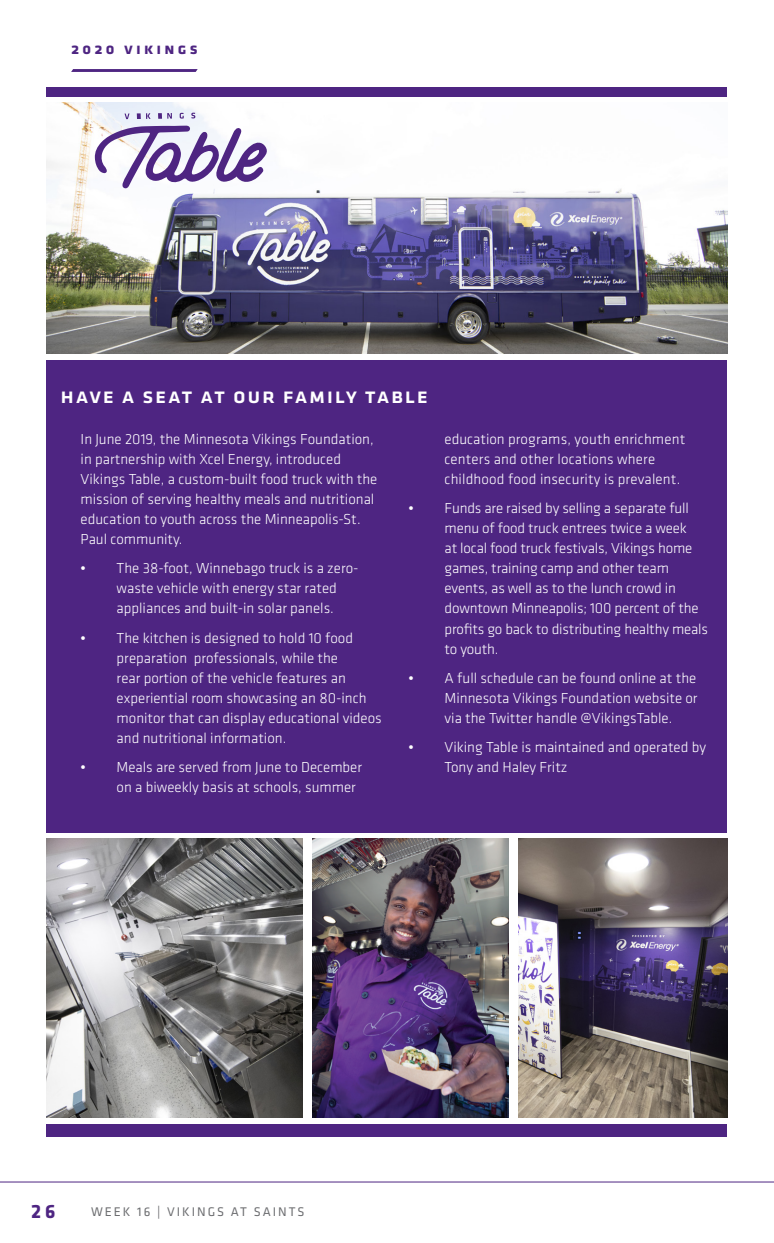
<style>
.page{position:relative;width:774px;height:1243px;background:#fff}
.page>*{position:absolute;margin:0;border:0;box-sizing:border-box;transform-origin:0 0}
.t1{font:500 22px "Klavika";letter-spacing:.075em;color:#fff}
.t2{font:700 20px "Klavika";color:#4e2582}
.t3{font:700 16px "Klavika";letter-spacing:.2em;color:#4e2582}
.t4{font:300 15px/20px "Klavika";color:#fff}
.t5{font:13px "Klavika";letter-spacing:.15em;color:#6c6d70}
.s1{font-family:"Times New Roman";font-weight:400}
</style>
<div class="page">
<hr style="left:0;top:1181px;width:774px;height:1px;background:#4e2582">
<svg style="left:71px;top:69px;width:127px;height:3px"></svg>
<div style="left:46px;top:88px;width:681px;height:1049px;background:#4e2582"></div>
<div style="left:44px;top:832px;width:683px;height:291px;background:#fff"></div>
<div style="left:32px;top:97px;width:705px;height:262px;background:#fff"></div>
<img style="left:46px;top:102px;width:681px;height:251px">
<svg style="left:95px;top:125px;width:172px;height:64px"></svg>
<svg style="left:124px;top:113px;width:5px;height:6px"></svg>
<svg style="left:137px;top:113px;width:14px;height:6px"></svg>
<svg style="left:158px;top:113px;width:14px;height:6px"></svg>
<svg style="left:180px;top:113px;width:4px;height:6px"></svg>
<svg style="left:191px;top:113px;width:4px;height:5px"></svg>
<img style="left:312px;top:838px;width:196px;height:278px">
<img style="left:46px;top:838px;width:257px;height:278px">
<img style="left:519px;top:838px;width:208px;height:278px">
<p class="t3" style="left:71px;top:37px;width:128px">2020 vikings</p>
<p class="t1" style="left:61px;top:381px;width:369px">have a seat at our family table</p>
<p class="t4" style="left:81px;top:429px;width:298px">In June 2019, the Minnesota Vikings Foundation, in partnership with Xcel Energy, introduced Vikings Table, a custom-built food truck with the mission of serving healthy meals and nutritional education to youth across the Minneapolis-St.<br>Paul community.</p>
<p class="t4" style="left:117px;top:558px;width:243px;text-indent:-36px"><span class="s1">•</span> The 38-foot, Winnebago truck is a zero&shy;waste vehicle with energy star rated appliances and built-in solar panels.</p>
<p class="t4" style="left:117px;top:627px;width:267px;text-indent:-36px"><span class="s1">•</span> The kitchen is designed to hold 10 food preparation professionals, while the<br>rear portion of the vehicle features an experiential room showcasing an 80-inch monitor that can display educational videos and nutritional information.</p>
<p class="t4" style="left:117px;top:756px;width:247px;text-indent:-36px"><span class="s1">•</span> Meals are served from June to December on a biweekly basis at schools, summer</p>
<p class="t4" style="left:444px;top:429px;width:242px">education programs, youth enrichment centers and other locations where childhood food insecurity is prevalent.</p>
<p class="t4" style="left:444px;top:498px;width:265px;text-indent:-36px"><span class="s1">•</span> Funds are raised by selling a separate full menu of food truck entrees twice a week<br>at local food truck festivals, Vikings home games, training camp and other team events, as well as to the lunch crowd in downtown Minneapolis; 100 percent of the profits go back to distributing healthy meals to youth.</p>
<p class="t4" style="left:444px;top:667px;width:255px;text-align:justify;text-indent:-36px"><span class="s1">•</span> A full schedule can be found online at the Minnesota Vikings Foundation website or via the Twitter handle @VikingsTable.</p>
<p class="t4" style="left:444px;top:736px;width:263px;text-indent:-36px"><span class="s1">•</span> Viking Table is maintained and operated by<br>Tony and Haley Fritz</p>
<h2 class="t2" style="left:31px;top:1197px;width:26px">26</h2>
<p class="t5" style="left:91px;top:1203px;width:215px">WEEK 16 | VIKINGS AT SAINTS</p>
</div>
